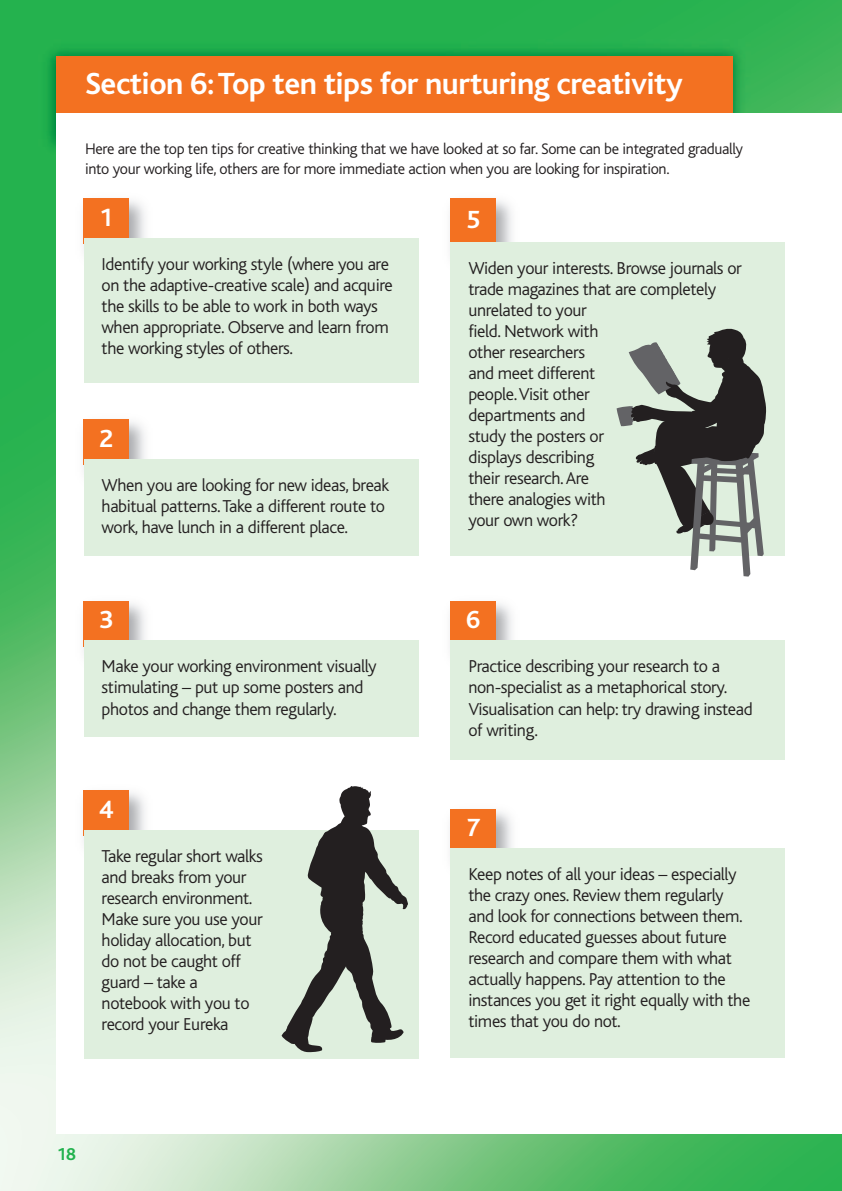
<style>
.page{position:relative;width:842px;height:1191px;background:#fff}
.page>*{position:absolute;margin:0;border:0;box-sizing:border-box;transform-origin:0 0}
.t1{font:700 32px "Bliss";letter-spacing:-.015em;color:#fff}
.t2{font:700 26px "Bliss";color:#fff}
.t3{font:300 18px/21px "Bliss";letter-spacing:-.02em;color:#231f20}
.t4{font:700 18px "Bliss";color:#22b24e}
.t5{font:300 16px/20px "Bliss";letter-spacing:-.02em;color:#231f20}
</style>
<div class="page">
<img style="left:0;top:0;width:842px;height:1191px">
<img style="left:39px;top:39px;width:712px;height:120px">
<div style="left:57px;top:57px;width:676px;height:85px;background:#f37121"></div>
<div style="left:57px;top:113px;width:785px;height:1021px;background:#fff"></div>
<img style="left:83px;top:198px;width:62px;height:47px">
<div style="left:84px;top:198px;width:45px;height:46px;background:#f37121"></div>
<div style="left:84px;top:238px;width:334px;height:145px;background:#dfefde"></div>
<div style="left:450px;top:198px;width:46px;height:51px;background:#f37121"></div>
<div style="left:450px;top:242px;width:335px;height:313px;background:#dfefde"></div>
<div style="left:450px;top:601px;width:46px;height:45px;background:#f37121"></div>
<div style="left:450px;top:640px;width:335px;height:119px;background:#dfefde"></div>
<div style="left:450px;top:809px;width:46px;height:45px;background:#f37121"></div>
<div style="left:450px;top:848px;width:335px;height:210px;background:#dfefde"></div>
<img style="left:83px;top:419px;width:62px;height:47px">
<div style="left:84px;top:420px;width:45px;height:45px;background:#f37121"></div>
<div style="left:84px;top:459px;width:334px;height:96px;background:#dfefde"></div>
<img style="left:83px;top:601px;width:62px;height:46px">
<div style="left:84px;top:601px;width:45px;height:45px;background:#f37121"></div>
<div style="left:84px;top:640px;width:334px;height:97px;background:#dfefde"></div>
<img style="left:83px;top:790px;width:62px;height:47px">
<div style="left:84px;top:790px;width:45px;height:46px;background:#f37121"></div>
<div style="left:84px;top:830px;width:334px;height:229px;background:#dfefde"></div>
<svg style="left:282px;top:786px;width:126px;height:266px"></svg>
<svg style="left:616px;top:329px;width:150px;height:247px"></svg>
<h1 class="t1" style="left:85px;top:73px;width:599px">Section 6:Top ten tips for nurturing creativity</h1>
<p class="t5" style="left:85px;top:140px;width:660px">Here are the top ten tips for creative thinking that we have looked at so far. Some can be integrated gradually into your working life, others are for more immediate action when you are looking for inspiration.</p>
<h2 class="t2" style="left:99px;top:208px;width:16px">1</h2>
<p class="t3" style="left:102px;top:255px;width:293px">Identify your working style (where you are on the adaptive-creative scale) and acquire the skills to be able to work in both ways when appropriate. Observe and learn from the working styles of others.</p>
<h2 class="t2" style="left:466px;top:211px;width:16px">5</h2>
<p class="t3" style="left:468px;top:260px;width:275px">Widen your interests. Browse journals or trade magazines that are completely unrelated to your<br>field. Network with<br>other researchers<br>and meet different<br>people.Visit other<br>departments and<br>study the posters or<br>displays describing<br>their research.Are<br>there analogies with<br>your own work?</p>
<h2 class="t2" style="left:99px;top:429px;width:16px">2</h2>
<p class="t3" style="left:102px;top:476px;width:289px">When you are looking for new ideas, break habitual patterns.Take a different route to work, have lunch in a different place.</p>
<h2 class="t2" style="left:99px;top:611px;width:16px">3</h2>
<p class="t3" style="left:102px;top:658px;width:277px">Make your working environment visually stimulating – put up some posters and photos and change them regularly.</p>
<h2 class="t2" style="left:99px;top:800px;width:16px">4</h2>
<p class="t3" style="left:102px;top:847px;width:163px">Take regular short walks and breaks from your research environment.<br>Make sure you use your holiday allocation, but do not be caught off guard – take a notebook with you to record your Eureka</p>
<h2 class="t2" style="left:466px;top:611px;width:16px">6</h2>
<p class="t3" style="left:468px;top:658px;width:286px">Practice describing your research to a non-specialist as a metaphorical story.<br>Visualisation can help: try drawing instead of writing.</p>
<h2 class="t2" style="left:466px;top:819px;width:16px">7</h2>
<p class="t3" style="left:468px;top:865px;width:283px">Keep notes of all your ideas – especially the crazy ones. Review them regularly and look for connections between them.<br>Record educated guesses about future research and compare them with what actually happens. Pay attention to the instances you get it right equally with the times that you do not.</p>
<p class="t4" style="left:57px;top:1148px;width:21px">18</p>
</div>
